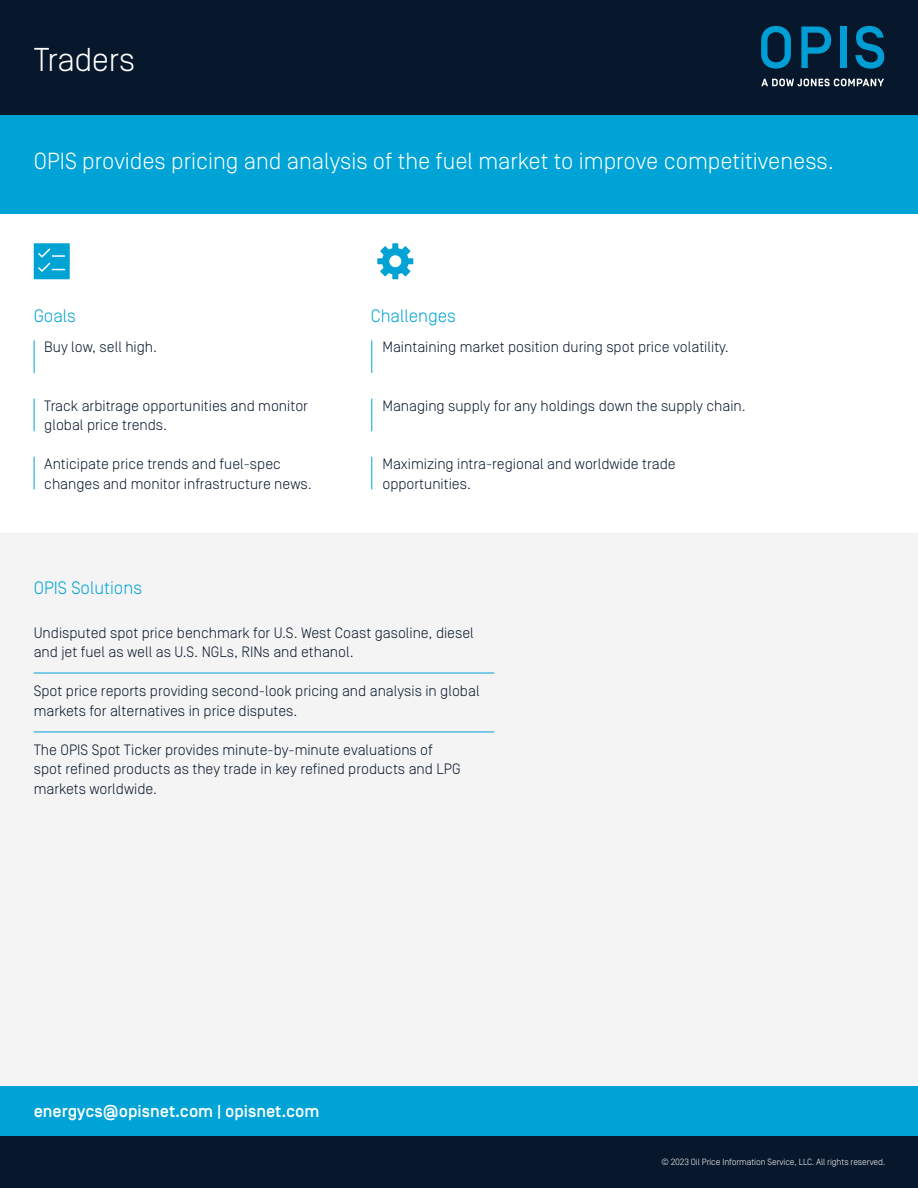
<style>
.page{position:relative;width:918px;height:1188px;background:#fff}
.page>*{position:absolute;margin:0;border:0;box-sizing:border-box;transform-origin:0 0}
.t1{font:300 33px "Simplon Norm";letter-spacing:-.01em;color:#fff}
.t2{font:300 23.25px "Simplon Norm";color:#fff}
.t3{font:300 18px "Simplon Norm";color:#00a3d4}
.t4{font:500 17.25px "Simplon Norm";color:#fff}
.t5{font:300 15px/19.5px "Simplon Norm";color:#08182c}
.t6{font:300 9px "Simplon Norm";letter-spacing:-.01em;color:#fff}
</style>
<div class="page">
<div style="left:0;top:112px;width:918px;height:102px;background:#00a3d5"></div>
<div style="left:0;top:1086px;width:918px;height:51px;background:#00a3d5"></div>
<div style="left:0;top:0;width:918px;height:114px;background:#08182c"></div>
<svg style="left:761px;top:26px;width:30px;height:43px"></svg>
<svg style="left:801px;top:27px;width:30px;height:41px"></svg>
<div style="left:840px;top:27px;width:6px;height:41px;background:#009ed4"></div>
<svg style="left:855px;top:26px;width:29px;height:43px"></svg>
<svg style="left:761px;top:79px;width:123px;height:7px"></svg>
<div style="left:0;top:1137px;width:918px;height:51px;background:#08182c"></div>
<div style="left:0;top:534px;width:918px;height:552px;background:#f4f4f4"></div>
<hr style="left:34px;top:673px;width:460px;height:1px;background:#00a3d4">
<hr style="left:34px;top:340px;width:1px;height:33px;background:#00a3d4">
<hr style="left:371px;top:340px;width:1px;height:33px;background:#00a3d4">
<hr style="left:34px;top:399px;width:1px;height:32px;background:#00a3d4">
<hr style="left:371px;top:399px;width:1px;height:32px;background:#00a3d4">
<hr style="left:34px;top:457px;width:1px;height:32px;background:#00a3d4">
<hr style="left:371px;top:457px;width:1px;height:32px;background:#00a3d4">
<hr style="left:34px;top:732px;width:460px;height:1px;background:#00a3d4">
<svg style="left:34px;top:243px;width:36px;height:36px"></svg>
<svg style="left:377px;top:243px;width:36px;height:36px"></svg>
<h1 class="t1" style="left:34px;top:42px;width:103px">Traders</h1>
<h2 class="t2" style="left:34px;top:149px;width:802px">OPIS provides pricing and analysis of the fuel market to improve competitiveness.</h2>
<p class="t3" style="left:34px;top:306px;width:44px">Goals</p>
<p class="t3" style="left:371px;top:306px;width:87px">Challenges</p>
<p class="t5" style="left:44px;top:338px;width:114px">Buy low, sell high.</p>
<p class="t5" style="left:44px;top:396px;width:265px">Track arbitrage opportunities and monitor global price trends.</p>
<p class="t5" style="left:44px;top:455px;width:269px">Anticipate price trends and fuel-spec changes and monitor infrastructure news.</p>
<p class="t5" style="left:382px;top:338px;width:348px">Maintaining market position during spot price volatility.</p>
<p class="t5" style="left:382px;top:396px;width:365px">Managing supply for any holdings down the supply chain.</p>
<p class="t5" style="left:382px;top:455px;width:295px">Maximizing intra-regional and worldwide trade opportunities.</p>
<p class="t3" style="left:34px;top:579px;width:110px">OPIS Solutions</p>
<p class="t5" style="left:34px;top:623px;width:442px">Undisputed spot price benchmark for U.S. West Coast gasoline, diesel and jet fuel as well as U.S. NGLs, RINs and ethanol.</p>
<p class="t5" style="left:34px;top:682px;width:447px">Spot price reports providing second-look pricing and analysis in global markets for alternatives in price disputes.</p>
<p class="t5" style="left:34px;top:740px;width:428px">The OPIS Spot Ticker provides minute-by-minute evaluations of spot refined products as they trade in key refined products and LPG markets worldwide.</p>
<p class="t4" style="left:34px;top:1101px;width:287px">energycs@opisnet.com | opisnet.com</p>
<p class="t6" style="left:662px;top:1157px;width:225px">© 2023 Oil Price Information Service, LLC. All rights reserved.</p>
</div>
